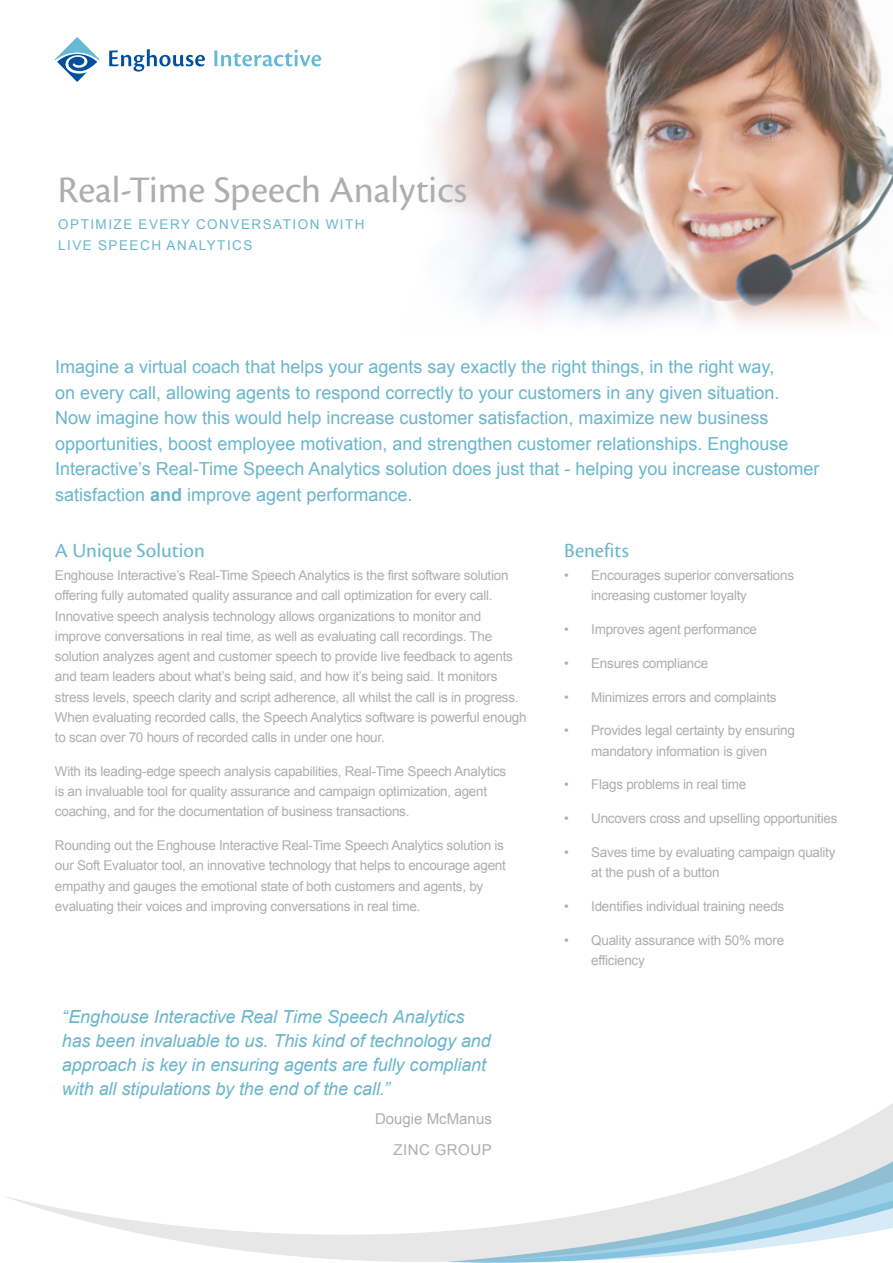
<style>
.page{position:relative;width:893px;height:1263px;background:#fff}
.page>*{position:absolute;margin:0;border:0;box-sizing:border-box;transform-origin:0 0}
.Main_Heading_-QMS__E{font:39px "Cronos Pro";color:#adafaf}
.Body__Header_LIGHT_B{font:21px "Cronos Pro";color:#6ab6cd}
.Intro_Paragraph_LIGH{font:18px/25.5px "Arial";color:#6ab6cd}
.t1{font:italic 18px/24px "Arial";letter-spacing:-.005em;color:#6ab6cd}
.Quote_Person{font:15px "Arial";color:#adafaf}
.Quote_Source{font:15px "Arial";letter-spacing:.035em;color:#adafaf}
.Body_Copy{font:13.5px/20.2px "Arial";letter-spacing:-.02em;color:#adafaf}
.Main_Sub-Heading_LIG{font:13.5px/21px "Arial";letter-spacing:.11em;color:#6ab6cd}
.s1{font-weight:700}
</style>
<div class="page">
<img style="left:321px;top:0;width:572px;height:325px">
<img style="left:4px;top:1103px;width:889px;height:160px">
<img style="left:55px;top:37px;width:266px;height:45px">
<p class="Main_Heading_-QMS__E" style="left:58px;top:167px;width:411px">Real-Time Speech Analytics</p>
<p class="Main_Sub-Heading_LIG" style="left:58px;top:213px;width:308px">OPTIMIZE EVERY CONVERSATION WITH<br>LIVE SPEECH ANALYTICS</p>
<p class="Intro_Paragraph_LIGH" style="left:55px;top:354px;width:766px">Imagine a virtual coach that helps your agents say exactly the right things, in the right way,<br>on every call, allowing agents to respond correctly to your customers in any given situation.<br>Now imagine how this would help increase customer satisfaction, maximize new business opportunities, boost employee motivation, and strengthen customer relationships. Enghouse Interactive’s Real-Time Speech Analytics solution does just that - helping you increase customer satisfaction <span class="s1">and</span> improve agent performance.</p>
<p class="Body__Header_LIGHT_B" style="left:55px;top:538px;width:151px">A Unique Solution</p>
<p class="Body_Copy" style="left:55px;top:565px;width:473px">Enghouse Interactive’s Real-Time Speech Analytics is the first software solution offering fully automated quality assurance and call optimization for every call.<br>Innovative speech analysis technology allows organizations to monitor and improve conversations in real time, as well as evaluating call recordings. The solution analyzes agent and customer speech to provide live feedback to agents and team leaders about what’s being said, and how it’s being said. It monitors stress levels, speech clarity and script adherence, all whilst the call is in progress.<br>When evaluating recorded calls, the Speech Analytics software is powerful enough to scan over 70 hours of recorded calls in under one hour.</p>
<p class="Body_Copy" style="left:55px;top:761px;width:453px">With its leading-edge speech analysis capabilities, Real-Time Speech Analytics is an invaluable tool for quality assurance and campaign optimization, agent coaching, and for the documentation of business transactions.</p>
<p class="Body_Copy" style="left:55px;top:835px;width:452px">Rounding out the Enghouse Interactive Real-Time Speech Analytics solution is our Soft Evaluator tool, an innovative technology that helps to encourage agent empathy and gauges the emotional state of both customers and agents, by evaluating their voices and improving conversations in real time.</p>
<p class="Body__Header_LIGHT_B" style="left:564px;top:538px;width:66px">Benefits</p>
<p class="Body_Copy" style="left:591px;top:565px;width:204px;text-indent:-27px">• Encourages superior conversations increasing customer loyalty</p>
<p class="Body_Copy" style="left:564px;top:619px;width:194px">• Improves agent performance</p>
<p class="Body_Copy" style="left:564px;top:653px;width:145px">• Ensures compliance</p>
<p class="Body_Copy" style="left:564px;top:687px;width:214px">• Minimizes errors and complaints</p>
<p class="Body_Copy" style="left:564px;top:720px;width:232px;text-align:center">• Provides legal certainty by ensuring mandatory information is given</p>
<p class="Body_Copy" style="left:564px;top:774px;width:184px">• Flags problems in real time</p>
<p class="Body_Copy" style="left:564px;top:808px;width:275px">• Uncovers cross and upselling opportunities</p>
<p class="Body_Copy" style="left:591px;top:842px;width:246px;text-indent:-27px">• Saves time by evaluating campaign quality at the push of a button</p>
<p class="Body_Copy" style="left:564px;top:896px;width:222px">• Identifies individual training needs</p>
<p class="Body_Copy" style="left:591px;top:930px;width:194px;text-indent:-27px">• Quality assurance with 50% more efficiency</p>
<p class="t1" style="left:62px;top:1004px;width:430px">“Enghouse Interactive Real Time Speech Analytics has been invaluable to us. This kind of technology and approach is key in ensuring agents are fully compliant with all stipulations by the end of the call.”</p>
<p class="Quote_Person" style="left:375px;top:1108px;width:118px">Dougie McManus</p>
<p class="Quote_Source" style="left:393px;top:1140px;width:100px">ZINC GROUP</p>
</div>
